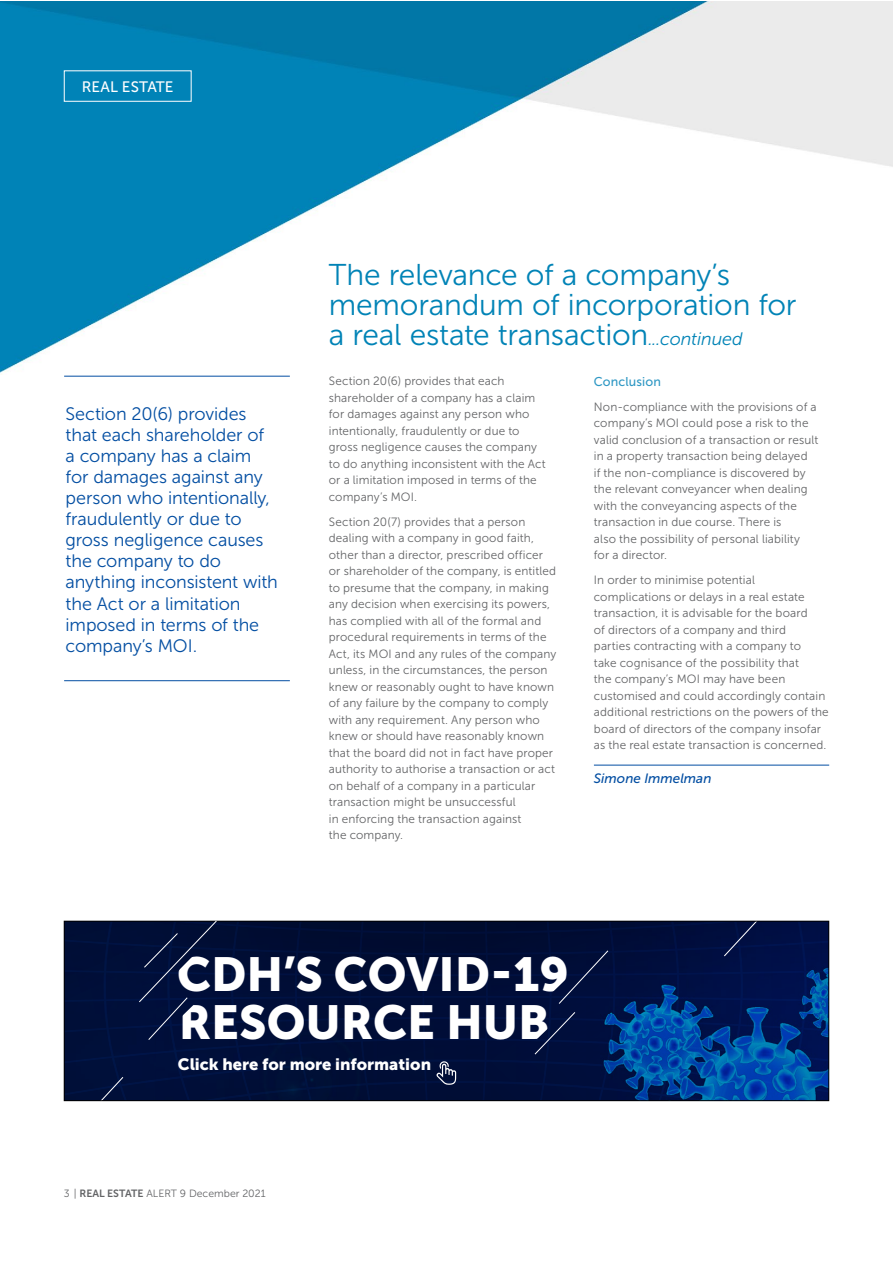
<style>
.page{position:relative;width:893px;height:1263px;background:#fff}
.page>*{position:absolute;margin:0;border:0;box-sizing:border-box;transform-origin:0 0}
.t1{font:47.4px/48px "Museo Sans 900";color:#fff}
.t2{font:30px/30px "Museo Sans 300";letter-spacing:-.01em;color:#0083b6}
.t3{font:18px/21px "Museo Sans 300";letter-spacing:-.005em;color:#034ea2}
.t4{font:16.35px "Museo Sans 900";color:#fff}
.t5{font:15.15px "Museo Sans 500";letter-spacing:.005em;color:#fff}
.t6{font:italic 13.5px "Museo Sans 500";color:#034ea2}
.t7{font:12.75px "Museo Sans 500";letter-spacing:.01em;color:#2f98c4}
.t8{font:12px/16.5px "Museo Sans 300";letter-spacing:.01em;color:#636466}
.t9{font:10.5px "Museo Sans 300";color:#636466}
.s1{font-style:italic;font-size:18px}
.s2{font-family:"Museo Sans 700"}
</style>
<div class="page">
<img style="left:1px;top:1px;width:892px;height:372px">
<hr style="left:594px;top:765px;width:235px;height:1px;background:#034ea2">
<div style="left:64px;top:70px;width:128px;height:32px;border:1px solid #fff"></div>
<hr style="left:64px;top:376px;width:226px;height:1px;background:#034ea2">
<hr style="left:64px;top:680px;width:226px;height:1px;background:#034ea2">
<svg style="left:64px;top:920px;width:765px;height:181px;background:#021746"></svg>
<p class="t5" style="left:82px;top:78px;width:93px">REAL ESTATE</p>
<p class="t3" style="left:66px;top:404px;width:214px">Section 20(6) provides that each shareholder of a company has a claim for damages against any person who intentionally, fraudulently or due to gross negligence causes the company to do anything inconsistent with the Act or a limitation imposed in terms of the company’s MOI.</p>
<h2 class="t2" style="left:329px;top:260px;width:469px">The relevance of a company’s memorandum of incorporation for a real estate transaction<span class="s1">...continued</span></h2>
<p class="t8" style="left:329px;top:373px;width:219px">Section 20(6) provides that each shareholder of a company has a claim for damages against any person who intentionally, fraudulently or due to gross negligence causes the company to do anything inconsistent with the Act or a limitation imposed in terms of the company’s MOI.</p>
<p class="t8" style="left:329px;top:513px;width:229px">Section 20(7) provides that a person dealing with a company in good faith, other than a director, prescribed officer or shareholder of the company, is entitled to presume that the company, in making any decision when exercising its powers, has complied with all of the formal and procedural requirements in terms of the Act, its MOI and any rules of the company unless, in the circumstances, the person knew or reasonably ought to have known of any failure by the company to comply with any requirement. Any person who knew or should have reasonably known that the board did not in fact have proper authority to authorise a transaction or act on behalf of a company in a particular transaction might be unsuccessful<br>in enforcing the transaction against<br>the company.</p>
<p class="t7" style="left:594px;top:374px;width:69px">Conclusion</p>
<p class="t8" style="left:594px;top:398px;width:226px">Non-compliance with the provisions of a company’s MOI could pose a risk to the valid conclusion of a transaction or result in a property transaction being delayed<br>if the non-compliance is discovered by the relevant conveyancer when dealing with the conveyancing aspects of the transaction in due course. There is<br>also the possibility of personal liability for a director.</p>
<p class="t8" style="left:594px;top:572px;width:236px">In order to minimise potential complications or delays in a real estate transaction, it is advisable for the board<br>of directors of a company and third<br>parties contracting with a company to<br>take cognisance of the possibility that<br>the company’s MOI may have been customised and could accordingly contain additional restrictions on the powers of the board of directors of the company insofar as the real estate transaction is concerned.</p>
<p class="t6" style="left:594px;top:770px;width:119px">Simone Immelman</p>
<h1 class="t1" style="left:177px;top:950px;width:393px">CDH’S COVID-19<br>RESOURCE HUB</h1>
<h3 class="t4" style="left:178px;top:1055px;width:255px">Click here for more information</h3>
<p class="t9" style="left:64px;top:1188px;width:203px">3 | <span class="s2">REAL ESTATE</span> ALERT 9 December 2021</p>
</div>
